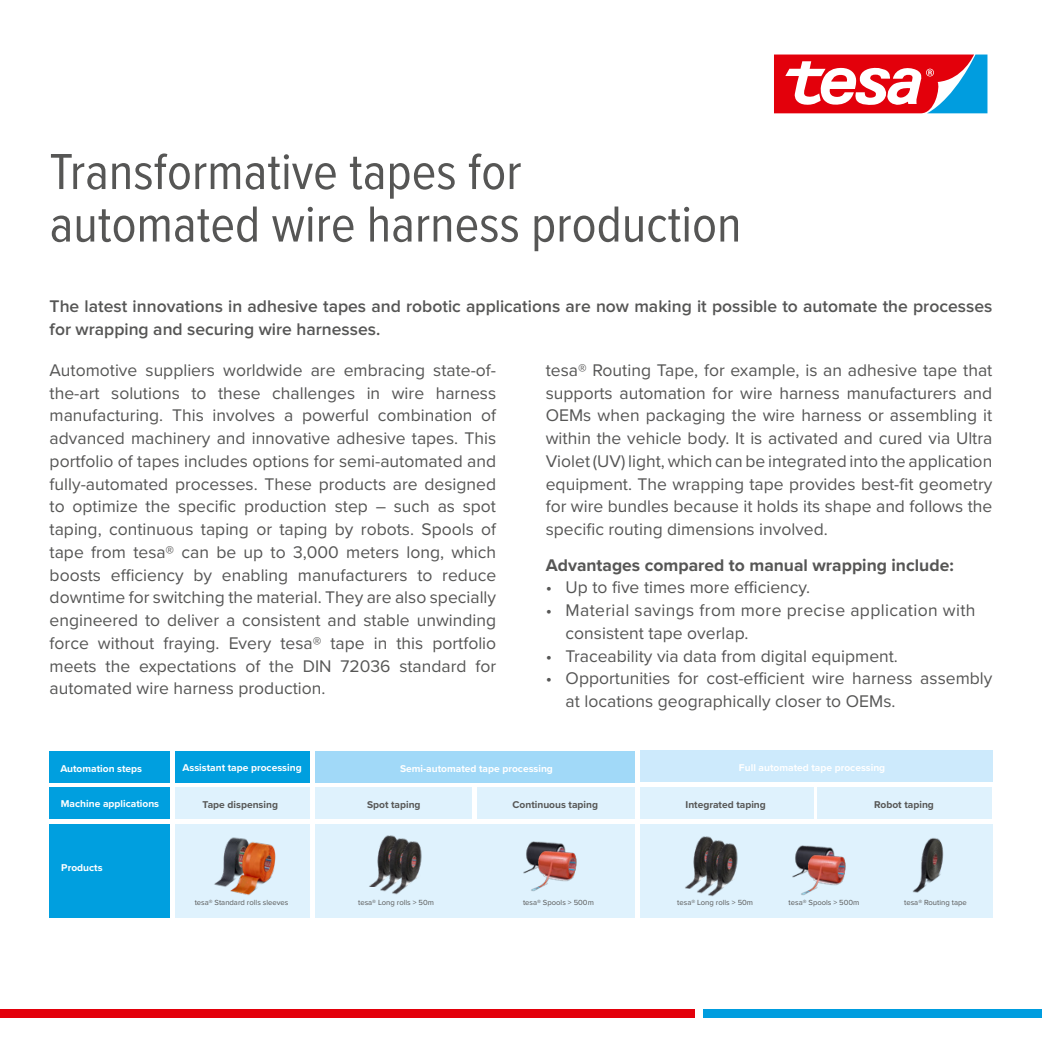
<style>
.page{position:relative;width:1042px;height:1042px;background:#fff}
.page>*{position:absolute;margin:0;border:0;box-sizing:border-box;transform-origin:0 0}
.t1{font:52.5px/52.5px "Proxima Nova Cond";color:#565655}
.t2{font:17.5px/22.8px "Proxima Nova";color:#565655;text-align:justify}
.t3{font:600 17.5px/22.8px "Proxima Nova";color:#565655}
.t4{font:17.5px/22.8px "Proxima Nova";letter-spacing:.02em;color:#565655}
.t5{font:700 17.5px "Proxima Nova";color:#565655}
.t6{font:700 10.15px "Proxima Nova";color:#fff}
.t7{font:700 10.15px "Proxima Nova";color:#575756}
.t8{font:7.7px "Proxima Nova";color:#575756}
</style>
<div class="page">
<div style="left:817px;top:787px;width:175px;height:32px;background:#dff2fd"></div>
<div style="left:640px;top:787px;width:173px;height:32px;background:#dff2fd"></div>
<div style="left:640px;top:824px;width:352px;height:93px;background:#dff2fd"></div>
<div style="left:640px;top:750px;width:352px;height:32px;background:#cdeafc"></div>
<div style="left:50px;top:787px;width:120px;height:32px;background:#009fdf"></div>
<div style="left:50px;top:824px;width:120px;height:93px;background:#009fdf"></div>
<div style="left:50px;top:751px;width:120px;height:31px;background:#009fdf"></div>
<div style="left:175px;top:787px;width:135px;height:32px;background:#dff2fd"></div>
<div style="left:175px;top:824px;width:135px;height:93px;background:#dff2fd"></div>
<div style="left:175px;top:751px;width:135px;height:31px;background:#009fdf"></div>
<div style="left:315px;top:787px;width:157px;height:32px;background:#dff2fd"></div>
<div style="left:477px;top:787px;width:158px;height:32px;background:#dff2fd"></div>
<div style="left:315px;top:824px;width:320px;height:93px;background:#dff2fd"></div>
<div style="left:315px;top:750px;width:320px;height:32px;background:#a1d9f8"></div>
<img style="left:523px;top:841px;width:33px;height:33px">
<img style="left:527px;top:843px;width:50px;height:49px">
<img style="left:792px;top:845px;width:20px;height:33px">
<img style="left:797px;top:846px;width:49px;height:50px">
<img style="left:214px;top:837px;width:34px;height:50px">
<img style="left:227px;top:842px;width:49px;height:53px">
<img style="left:912px;top:838px;width:32px;height:55px">
<img style="left:385px;top:835px;width:10px;height:2px">
<img style="left:700px;top:836px;width:12px;height:3px">
<img style="left:369px;top:837px;width:38px;height:54px">
<img style="left:685px;top:839px;width:38px;height:50px">
<img style="left:381px;top:840px;width:41px;height:54px">
<img style="left:697px;top:842px;width:41px;height:54px">
<div style="left:0;top:1009px;width:694px;height:8px;background:#e3000b"></div>
<div style="left:703px;top:1009px;width:339px;height:8px;background:#009ddf"></div>
<svg style="left:774px;top:54px;width:214px;height:60px"></svg>
<h1 class="t1" style="left:50px;top:143px;width:693px">Transformative tapes for automated wire harness production</h1>
<p class="t3" style="left:50px;top:295px;width:944px">The latest innovations in adhesive tapes and robotic applications are now making it possible to automate the processes for wrapping and securing wire harnesses.</p>
<p class="t2" style="left:50px;top:358px;width:448px">Automotive suppliers worldwide are embracing state-of&shy;the-art solutions to these challenges in wire harness manufacturing. This involves a powerful combination of advanced machinery and innovative adhesive tapes. This portfolio of tapes includes options for semi-automated and fully-automated processes. These products are designed to optimize the specific production step – such as spot taping, continuous taping or taping by robots. Spools of tape from tesa® can be up to 3,000 meters long, which boosts efficiency by enabling manufacturers to reduce downtime for switching the material. They are also specially engineered to deliver a consistent and stable unwinding force without fraying. Every tesa® tape in this portfolio meets the expectations of the DIN 72036 standard for automated wire harness production.</p>
<p class="t2" style="left:546px;top:358px;width:448px">tesa® Routing Tape, for example, is an adhesive tape that supports automation for wire harness manufacturers and OEMs when packaging the wire harness or assembling it within the vehicle body. It is activated and cured via Ultra Violet (UV) light, which can be integrated into the application equipment. The wrapping tape provides best-fit geometry for wire bundles because it holds its shape and follows the specific routing dimensions involved.</p>
<p class="t5" style="left:546px;top:552px;width:409px">Advantages compared to manual wrapping include:</p>
<p class="t2" style="left:546px;top:575px;width:266px">• Up to five times more efficiency.</p>
<p class="t4" style="left:566px;top:598px;width:411px;text-indent:-20px">• Material savings from more precise application with consistent tape overlap.</p>
<p class="t2" style="left:546px;top:643px;width:354px">• Traceability via data from digital equipment.</p>
<p class="t2" style="left:566px;top:666px;width:428px;text-indent:-20px">• Opportunities for cost-efficient wire harness assembly at locations geographically closer to OEMs.</p>
<p class="t6" style="left:60px;top:760px;width:83px">Automation steps</p>
<p class="t6" style="left:61px;top:796px;width:100px">Machine applications</p>
<p class="t6" style="left:61px;top:860px;width:43px">Products</p>
<p class="t6" style="left:182px;top:760px;width:121px">Assistant tape processing</p>
<p class="t6" style="left:400px;top:761px;width:154px">Semi-automated tape processing</p>
<p class="t6" style="left:739px;top:760px;width:148px">Full automated tape processing</p>
<p class="t7" style="left:203px;top:797px;width:77px">Tape dispensing</p>
<p class="t7" style="left:685px;top:797px;width:82px">Integrated taping</p>
<p class="t7" style="left:874px;top:797px;width:61px">Robot taping</p>
<p class="t7" style="left:367px;top:797px;width:55px">Spot taping</p>
<p class="t7" style="left:512px;top:797px;width:87px">Continuous taping</p>
<p class="t8" style="left:195px;top:897px;width:95px">tesa® Standard rolls sleeves</p>
<p class="t8" style="left:358px;top:897px;width:77px">tesa® Long rolls &gt; 50m</p>
<p class="t8" style="left:523px;top:897px;width:72px">tesa® Spools &gt; 500m</p>
<p class="t8" style="left:677px;top:897px;width:77px">tesa® Long rolls &gt; 50m</p>
<p class="t8" style="left:788px;top:897px;width:72px">tesa® Spools &gt; 500m</p>
<p class="t8" style="left:904px;top:897px;width:64px">tesa® Routing tape</p>
</div>
